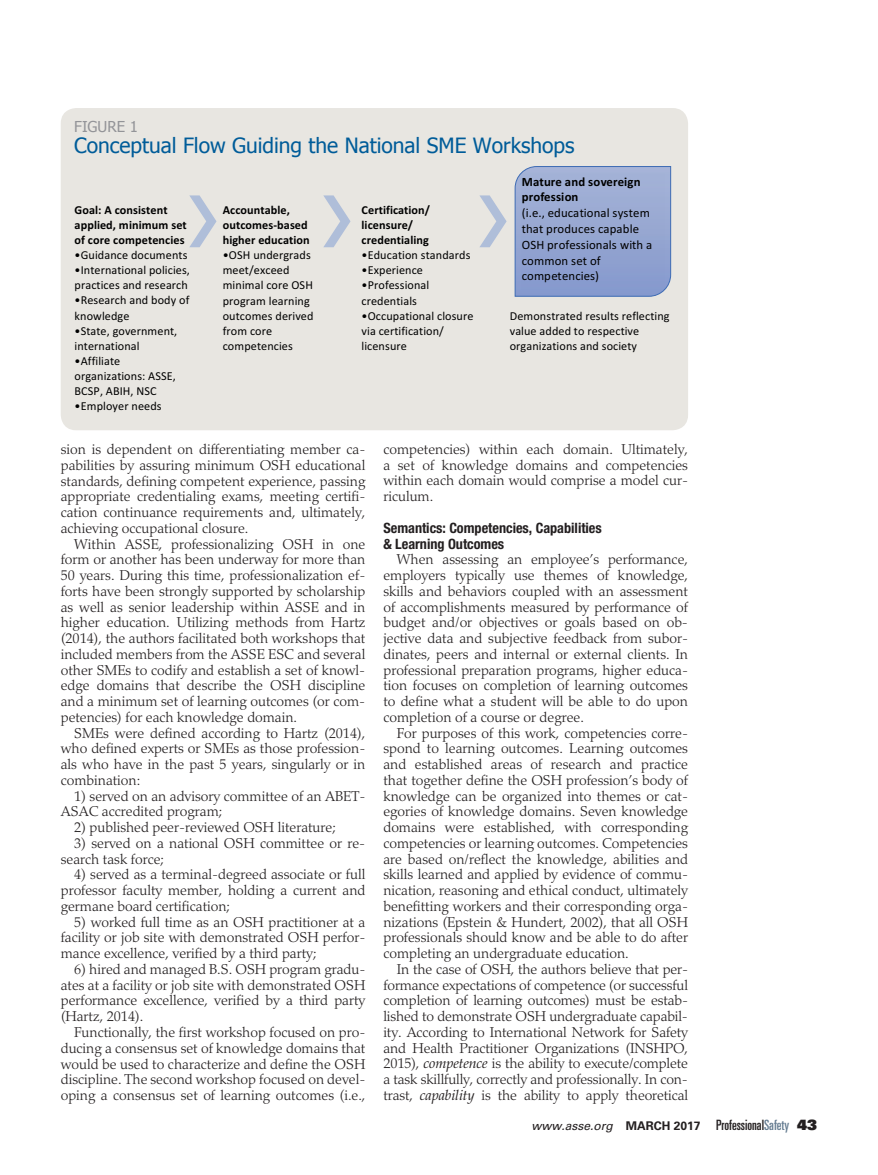
<style>
.page{position:relative;width:878px;height:1175px;background:#fff}
.page>*{position:absolute;margin:0;border:0;box-sizing:border-box;transform-origin:0 0}
.t1{font:21px "Tahoma";color:#005c99}
.t2{font:15px "Tahoma";color:#939498}
.t3{font:300 14.25px/15.8px "Palatino LT Std";color:#231f20;text-align:justify}
.t4{font:700 condensed 14.25px/15.8px "Helvetica Neue LT Std";color:#231f20}
.t5{font:12.75px/15.8px "Calibri";letter-spacing:.01em;color:#000}
.t6{font:700 12.75px/15.9px "Calibri";letter-spacing:.01em;color:#000}
.t7{font:12.15px/15.1px "Calibri";letter-spacing:.01em;color:#000}
.t8{font:700 12.15px/15.1px "Calibri";letter-spacing:.01em;color:#000}
.t9{font:italic 12px "Univers LT Std";color:#231f20}
.s1{font-weight:400;font-style:italic}
.s2{font-weight:700;font-style:normal}
.s3{font-style:normal;font-stretch:ultra-condensed;font-size:14.25px}
.s4{font-style:normal;font-stretch:ultra-condensed;font-size:14.25px;color:#657c91}
.s5{font-family:"Univers LT Std X Black";font-style:normal;font-size:14.25px}
</style>
<div class="page">
<div style="left:61px;top:108px;width:627px;height:322px;background:#e8e6e1;border-radius:15px"></div>
<svg style="left:189px;top:195px;width:27px;height:52px"></svg>
<svg style="left:514px;top:166px;width:157px;height:131px;background:#90a3cf"></svg>
<img style="left:522px;top:173px;width:142px;height:117px">
<svg style="left:323px;top:195px;width:27px;height:52px"></svg>
<svg style="left:479px;top:195px;width:27px;height:52px"></svg>
<p class="t2" style="left:74px;top:116px;width:65px">Figure 1</p>
<h1 class="t1" style="left:74px;top:131px;width:501px">Conceptual Flow Guiding the National SME Workshops</h1>
<p class="t6" style="left:522px;top:173px;width:120px">Mature and sovereign profession</p>
<p class="t5" style="left:522px;top:205px;width:132px">(i.e., educational system that produces capable<br>OSH professionals with a common set of competencies)</p>
<p class="t8" style="left:75px;top:201px;width:114px">Goal: A consistent applied, minimum set of core competencies</p>
<p class="t8" style="left:223px;top:201px;width:89px">Accountable, outcomes-based higher education</p>
<p class="t8" style="left:361px;top:201px;width:70px">Certification/ licensure/ credentialing</p>
<p class="t7" style="left:75px;top:247px;width:114px">•Guidance documents</p>
<p class="t7" style="left:75px;top:262px;width:117px">•International policies, practices and research</p>
<p class="t7" style="left:75px;top:293px;width:116px">•Research and body of knowledge</p>
<p class="t7" style="left:75px;top:322px;width:104px">•State, government, international</p>
<p class="t7" style="left:75px;top:353px;width:103px">•Affiliate organizations: ASSE,<br>BCSP, ABIH, NSC</p>
<p class="t7" style="left:75px;top:398px;width:89px">•Employer needs</p>
<p class="t7" style="left:223px;top:247px;width:92px">•OSH undergrads meet/exceed minimal core OSH program learning outcomes derived from core competencies</p>
<p class="t7" style="left:361px;top:247px;width:110px">•Education standards</p>
<p class="t7" style="left:361px;top:262px;width:63px">•Experience</p>
<p class="t7" style="left:361px;top:277px;width:69px">•Professional credentials</p>
<p class="t7" style="left:361px;top:307px;width:113px">•Occupational closure via certification/ licensure</p>
<p class="t7" style="left:509px;top:307px;width:161px">Demonstrated results reflecting value added to respective organizations and society</p>
<p class="t3" style="left:61px;top:441px;width:306px">sion is dependent on differentiating member ca&shy;pabilities by assuring minimum OSH educational standards, defining competent experience, passing appropriate credentialing exams, meeting certifi&shy;cation continuance requirements and, ultimately, achieving occupational closure.</p>
<p class="t3" style="left:61px;top:536px;width:306px;text-indent:13px">Within ASSE, professionalizing OSH in one form or another has been underway for more than 50 years. During this time, professionalization ef&shy;forts have been strongly supported by scholarship as well as senior leadership within ASSE and in higher education. Utilizing methods from Hartz (2014), the authors facilitated both workshops that included members from the ASSE ESC and several other SMEs to codify and establish a set of knowl&shy;edge domains that describe the OSH discipline and a minimum set of learning outcomes (or com&shy;petencies) for each knowledge domain.</p>
<p class="t3" style="left:61px;top:725px;width:306px;text-indent:13px">SMEs were defined according to Hartz (2014), who defined experts or SMEs as those profession&shy;als who have in the past 5 years, singularly or in combination:</p>
<p class="t3" style="left:61px;top:788px;width:306px;text-indent:13px">1) served on an advisory committee of an ABET-<br>ASAC accredited program;</p>
<p class="t3" style="left:74px;top:819px;width:263px">2) published peer-reviewed OSH literature;</p>
<p class="t3" style="left:61px;top:835px;width:306px;text-indent:13px">3) served on a national OSH committee or re&shy;search task force;</p>
<p class="t3" style="left:61px;top:867px;width:306px;text-indent:13px">4) served as a terminal-degreed associate or full professor faculty member, holding a current and germane board certification;</p>
<p class="t3" style="left:61px;top:914px;width:306px;text-indent:13px">5) worked full time as an OSH practitioner at a facility or job site with demonstrated OSH perfor&shy;mance excellence, verified by a third party;</p>
<p class="t3" style="left:61px;top:961px;width:306px;text-indent:13px">6) hired and managed B.S. OSH program gradu&shy;ates at a facility or job site with demonstrated OSH performance excellence, verified by a third party (Hartz, 2014).</p>
<p class="t3" style="left:61px;top:1024px;width:306px;text-indent:13px">Functionally, the first workshop focused on pro&shy;ducing a consensus set of knowledge domains that would be used to characterize and define the OSH discipline. The second workshop focused on devel&shy;oping a consensus set of learning outcomes (i.e.,</p>
<p class="t3" style="left:383px;top:441px;width:306px">competencies) within each domain. Ultimately, a set of knowledge domains and competencies within each domain would comprise a model cur&shy;riculum.</p>
<p class="t4" style="left:383px;top:519px;width:220px">Semantics: Competencies, Capabilities &amp; Learning Outcomes</p>
<p class="t3" style="left:383px;top:552px;width:306px;text-indent:13px">When assessing an employee’s performance, employers typically use themes of knowledge, skills and behaviors coupled with an assessment of accomplishments measured by performance of budget and/or objectives or goals based on ob&shy;jective data and subjective feedback from subor&shy;dinates, peers and internal or external clients. In professional preparation programs, higher educa&shy;tion focuses on completion of learning outcomes to define what a student will be able to do upon completion of a course or degree.</p>
<p class="t3" style="left:383px;top:725px;width:306px;text-indent:13px">For purposes of this work, competencies corre&shy;spond to learning outcomes. Learning outcomes and established areas of research and practice that together define the OSH profession’s body of knowledge can be organized into themes or cat&shy;egories of knowledge domains. Seven knowledge domains were established, with corresponding competencies or learning outcomes. Competencies are based on/reflect the knowledge, abilities and skills learned and applied by evidence of commu&shy;nication, reasoning and ethical conduct, ultimately benefitting workers and their corresponding orga&shy;nizations (Epstein &amp; Hundert, 2002), that all OSH professionals should know and be able to do after completing an undergraduate education.</p>
<p class="t3" style="left:383px;top:961px;width:306px;text-indent:13px">In the case of OSH, the authors believe that per&shy;formance expectations of competence (or successful completion of learning outcomes) must be estab&shy;lished to demonstrate OSH undergraduate capabil&shy;ity. According to International Network for Safety and Health Practitioner Organizations (INSHPO, 2015), <span class="s1">competence</span> is the ability to execute/complete a task skillfully, correctly and professionally. In con&shy;trast, <span class="s1">capability</span> is the ability to apply theoretical</p>
<p class="t9" style="left:531px;top:1118px;width:287px">www.asse.org <span class="s2">MARCH 2017</span> <span class="s3">Professional</span><span class="s4">Safety</span> <span class="s5">43</span></p>
</div>
